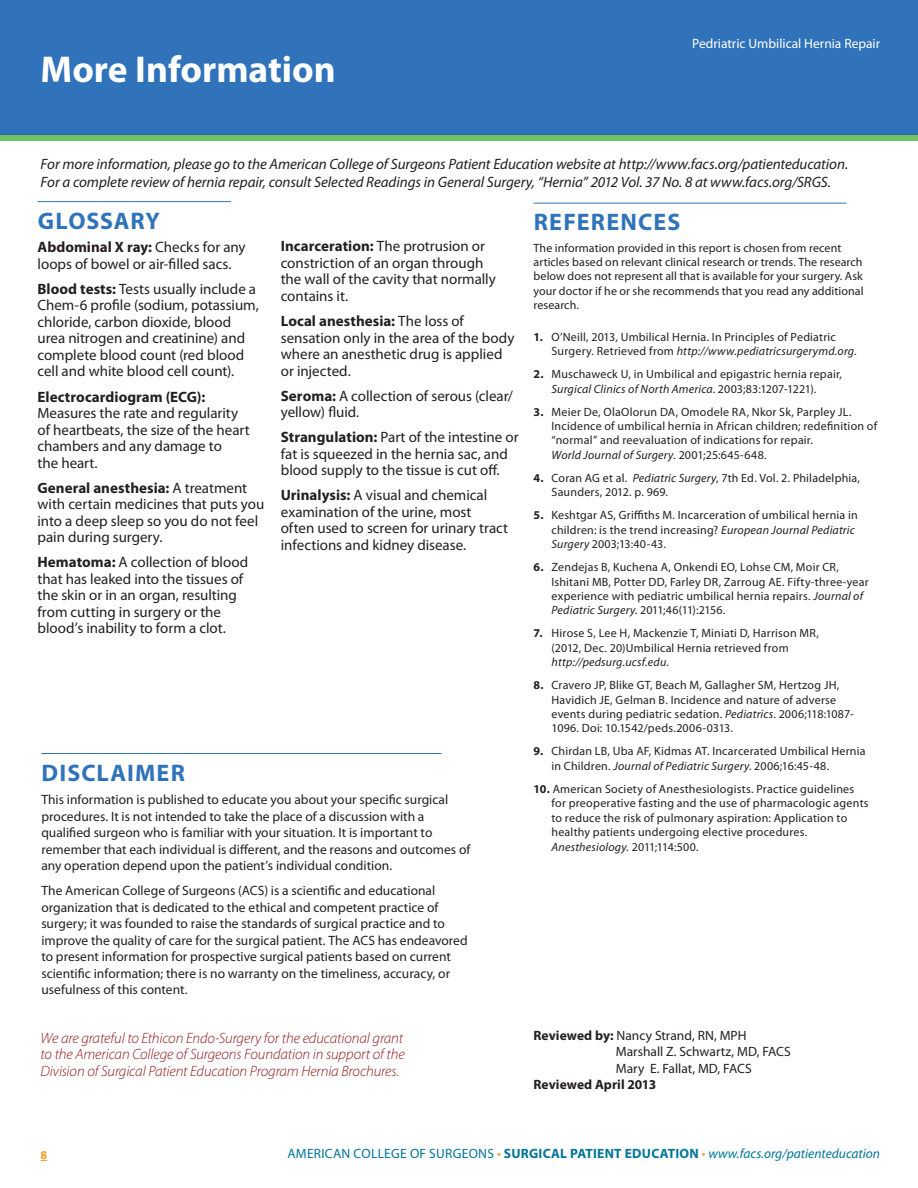
<style>
.page{position:relative;width:918px;height:1188px;background:#fff}
.page>*{position:absolute;margin:0;border:0;box-sizing:border-box;transform-origin:0 0}
.t1{font:700 37.5px "Myriad Pro";color:#fff}
.t2{font:700 24px "Myriad Pro";letter-spacing:.045em;color:#3073ba}
.t3{font:15px/16.5px "Myriad Pro";letter-spacing:-.005em;color:#231f20}
.t4{font:italic 15px/18px "Myriad Pro";letter-spacing:-.005em;color:#231f20}
.t5{font:italic 300 15px/16.5px "Myriad Pro";letter-spacing:-.01em;color:#8e171a;text-align:justify}
.t6{font:13.5px/16.5px "Myriad Pro";color:#231f20}
.t7{font:italic 13.5px "Myriad Pro";color:#007598}
.t8{font:13.5px "Myriad Pro";color:#fff}
.t9{font:700 13.5px "Myriad Pro";color:#231f20}
.t10{font:12px/14.4px "Myriad Pro";letter-spacing:.015em;color:#231f20}
.t11{font:700 12px "Myriad Pro";color:#f09d24}
.s1{font-weight:700}
.s2{font-style:italic}
.s3{font-style:normal}
.s4{font-style:normal;color:#f09d24}
.s5{font-weight:700;font-style:normal}
</style>
<div class="page">
<div style="left:0;top:0;width:918px;height:135px;background:#3073ba"></div>
<hr style="left:534px;top:203px;width:312px;height:1px;background:#3073ba">
<hr style="left:38px;top:201px;width:193px;height:1px;background:#3073ba">
<hr style="left:41px;top:753px;width:400px;height:1px;background:#3073ba">
<div style="left:0;top:135px;width:918px;height:6px;background:#71c167"></div>
<p class="t1" style="left:40px;top:44px;width:297px">More Information</p>
<p class="t8" style="left:692px;top:35px;width:189px">Pedriatric Umbilical Hernia Repair</p>
<p class="t4" style="left:40px;top:155px;width:809px">For more information, please go to the American College of Surgeons Patient Education website at http://www.facs.org/patienteducation.<br>For a complete review of hernia repair, consult Selected Readings in General Surgery, “Hernia” 2012 Vol. 37 No. 8 at www.facs.org/SRGS.</p>
<p class="t2" style="left:38px;top:205px;width:124px">GLOSSARY</p>
<p class="t3" style="left:38px;top:239px;width:210px"><span class="s1">Abdominal X ray:</span> Checks for any loops of bowel or air-filled sacs.</p>
<p class="t3" style="left:38px;top:280px;width:223px"><span class="s1">Blood tests:</span> Tests usually include a Chem-6 profile (sodium, potassium, chloride, carbon dioxide, blood urea nitrogen and creatinine) and complete blood count (red blood cell and white blood cell count).</p>
<p class="t3" style="left:38px;top:388px;width:214px"><span class="s1">Electrocardiogram (ECG):<br></span>Measures the rate and regularity of heartbeats, the size of the heart chambers and any damage to<br>the heart.</p>
<p class="t3" style="left:38px;top:479px;width:228px"><span class="s1">General anesthesia:</span> A treatment with certain medicines that puts you into a deep sleep so you do not feel pain during surgery.</p>
<p class="t3" style="left:38px;top:554px;width:212px"><span class="s1">Hematoma:</span> A collection of blood that has leaked into the tissues of the skin or in an organ, resulting from cutting in surgery or the blood’s inability to form a clot.</p>
<p class="t3" style="left:281px;top:238px;width:217px"><span class="s1">Incarceration:</span> The protrusion or constriction of an organ through the wall of the cavity that normally contains it.</p>
<p class="t3" style="left:281px;top:312px;width:235px"><span class="s1">Local anesthesia:</span> The loss of sensation only in the area of the body where an anesthetic drug is applied or injected.</p>
<p class="t3" style="left:281px;top:387px;width:234px"><span class="s1">Seroma:</span> A collection of serous (clear/ yellow) fluid.</p>
<p class="t3" style="left:281px;top:429px;width:239px"><span class="s1">Strangulation:</span> Part of the intestine or fat is squeezed in the hernia sac, and blood supply to the tissue is cut off.</p>
<p class="t3" style="left:281px;top:487px;width:229px"><span class="s1">Urinalysis:</span> A visual and chemical examination of the urine, most often used to screen for urinary tract infections and kidney disease.</p>
<p class="t2" style="left:42px;top:757px;width:145px">DISCLAIMER</p>
<p class="t6" style="left:41px;top:791px;width:431px">This information is published to educate you about your specific surgical procedures. It is not intended to take the place of a discussion with a qualified surgeon who is familiar with your situation. It is important to remember that each individual is different, and the reasons and outcomes of any operation depend upon the patient’s individual condition.</p>
<p class="t6" style="left:41px;top:882px;width:428px">The American College of Surgeons (ACS) is a scientific and educational organization that is dedicated to the ethical and competent practice of surgery; it was founded to raise the standards of surgical practice and to improve the quality of care for the surgical patient. The ACS has endeavored to present information for prospective surgical patients based on current scientific information; there is no warranty on the timeliness, accuracy, or usefulness of this content.</p>
<p class="t2" style="left:534px;top:207px;width:148px">REFERENCES</p>
<p class="t10" style="left:534px;top:240px;width:331px">The information provided in this report is chosen from recent articles based on relevant clinical research or trends. The research below does not represent all that is available for your surgery. Ask your doctor if he or she recommends that you read any additional research.</p>
<p class="t10" style="left:552px;top:329px;width:307px;text-indent:-18px"><span class="s1">1.</span> O’Neill, 2013, Umbilical Hernia. In Principles of Pediatric<br>Surgery. Retrieved from <span class="s2">http://www.pediatricsurgerymd.org</span>.</p>
<p class="t10" style="left:552px;top:367px;width:292px;text-indent:-18px"><span class="s1">2.</span> Muschaweck U, in Umbilical and epigastric hernia repair,<br><span class="s2">Surgical Clinics of North America.</span> 2003;83:1207-1221).</p>
<p class="t10" style="left:552px;top:404px;width:327px;text-indent:-18px"><span class="s1">3.</span> Meier De, OlaOlorun DA, Omodele RA, Nkor Sk, Parpley JL.<br>Incidence of umbilical hernia in African children; redefinition of “normal” and reevaluation of indications for repair.<br><span class="s2">World Journal of Surgery.</span> 2001;25:645-648.</p>
<p class="t10" style="left:552px;top:470px;width:310px;text-indent:-18px"><span class="s1">4.</span> Coran AG et al. <span class="s2">Pediatric Surgery</span>, 7th Ed. Vol. 2. Philadelphia,<br>Saunders, 2012. p. 969.</p>
<p class="t10" style="left:552px;top:508px;width:308px;text-indent:-18px"><span class="s1">5.</span> Keshtgar AS, Griffiths M. Incarceration of umbilical hernia in children: is the trend increasing? <span class="s2">European Journal Pediatric<br>Surgery</span> 2003;13:40-43.</p>
<p class="t10" style="left:552px;top:560px;width:319px;text-indent:-18px"><span class="s1">6.</span> Zendejas B, Kuchena A, Onkendi EO, Lohse CM, Moir CR, Ishitani MB, Potter DD, Farley DR, Zarroug AE. Fifty-three-year experience with pediatric umbilical hernia repairs. <span class="s2">Journal of Pediatric Surgery</span>. 2011;46(11):2156.</p>
<p class="t10" style="left:552px;top:626px;width:269px;text-indent:-18px"><span class="s1">7.</span> Hirose S, Lee H, Mackenzie T, Miniati D, Harrison MR, (2012, Dec. 20)Umbilical Hernia retrieved from <span class="s2">http://pedsurg.ucsf.edu</span>.</p>
<p class="t10" style="left:552px;top:678px;width:304px;text-indent:-18px"><span class="s1">8.</span> Cravero JP, Blike GT, Beach M, Gallagher SM, Hertzog JH, Havidich JE, Gelman B. Incidence and nature of adverse events during pediatric sedation. <span class="s2">Pediatrics</span>. 2006;118:1087- 1096. Doi: 10.1542/peds.2006-0313.</p>
<p class="t10" style="left:552px;top:744px;width:316px;text-indent:-18px"><span class="s1">9.</span> Chirdan LB, Uba AF, Kidmas AT. Incarcerated Umbilical Hernia in Children. <span class="s2">Journal of Pediatric Surgery</span>. 2006;16:45-48.</p>
<p class="t10" style="left:552px;top:781px;width:319px;text-indent:-18px"><span class="s1">10.</span> American Society of Anesthesiologists. Practice guidelines for preoperative fasting and the use of pharmacologic agents to reduce the risk of pulmonary aspiration: Application to healthy patients undergoing elective procedures.<br><span class="s2">Anesthesiology.</span> 2011;114:500.</p>
<p class="t5" style="left:41px;top:1030px;width:366px">We are grateful to Ethicon Endo-Surgery for the educational grant to the American College of Surgeons Foundation in support of the Division of Surgical Patient Education Program Hernia Brochures.</p>
<p class="t6" style="left:534px;top:1027px;width:214px"><span class="s1">Reviewed by:</span> Nancy Strand, RN, MPH</p>
<p class="t6" style="left:616px;top:1043px;width:177px">Marshall Z. Schwartz, MD, FACS</p>
<p class="t6" style="left:616px;top:1060px;width:137px">Mary E. Fallat, MD, FACS</p>
<p class="t9" style="left:534px;top:1076px;width:124px">Reviewed April 2013</p>
<p class="t11" style="left:40px;top:1147px;width:8px">8</p>
<p class="t7" style="left:287px;top:1145px;width:594px"><span class="s3">AMERICAN COLLEGE OF SURGEONS</span> <span class="s4">•</span> <span class="s5">SURGICAL PATIENT EDUCATION</span> <span class="s4">•</span> www.facs.org/patienteducation</p>
</div>
